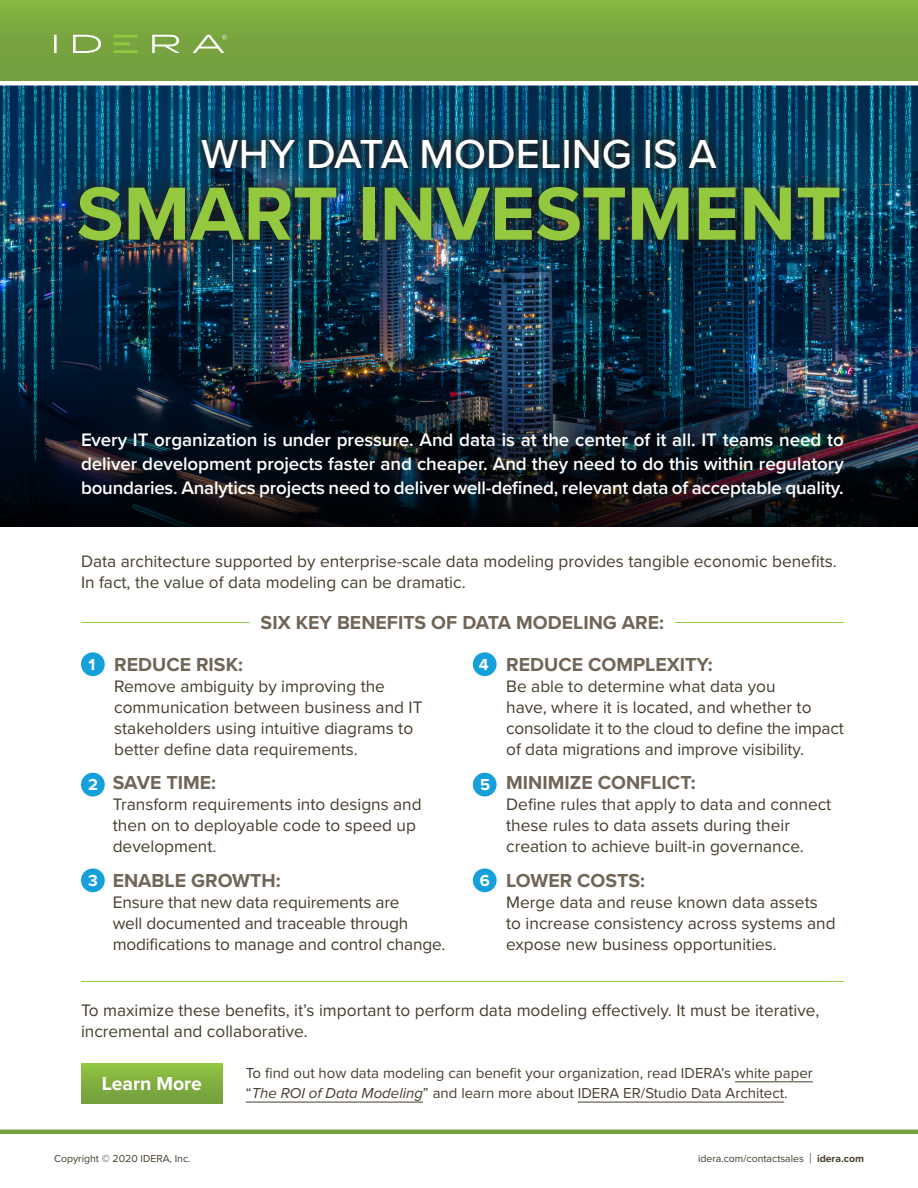
<style>
.page{position:relative;width:918px;height:1188px;background:#fff}
.page>*{position:absolute;margin:0;border:0;box-sizing:border-box;transform-origin:0 0}
.t1{font:700 78px "Proxima Nova";color:#93c83f}
.t2{font:500 42px "Proxima Nova";color:#fff}
.t3{font:700 19.5px "Proxima Nova";color:#716557}
.t4{font:700 19.5px "Proxima Nova";color:#fff}
.t5{font:600 18.75px/24px "Proxima Nova";letter-spacing:-.01em;color:#fff;text-align:justify}
.t6{font:17.25px/21px "Proxima Nova";color:#463e2e}
.t7{font:700 16.5px "Proxima Nova";color:#fff}
.t8{font:15px/20.2px "Proxima Nova";color:#463e2e}
.t9{font:10.5px "Proxima Nova";color:#463e2e}
.s1{font-style:italic}
.s2{font-size:14.7px}
.s3{font-weight:700}
</style>
<div class="page">
<img style="left:0;top:86px;width:918px;height:288px">
<hr style="left:0;top:1130px;width:918px;height:4px;background:#74a03f">
<div style="left:66px;top:126px;width:786px;height:127px;background:#231f20;opacity:.75"></div>
<hr style="left:735px;top:1082px;width:78px;height:1px;background:#463e2e">
<hr style="left:246px;top:1102px;width:177px;height:1px;background:#463e2e">
<hr style="left:578px;top:1102px;width:206px;height:1px;background:#463e2e">
<div style="left:81px;top:652px;width:24px;height:24px;background:#16a0db;border-radius:50%"></div>
<div style="left:81px;top:773px;width:24px;height:23px;background:#16a0db;border-radius:50%"></div>
<div style="left:81px;top:868px;width:24px;height:24px;background:#16a0db;border-radius:50%"></div>
<div style="left:473px;top:652px;width:24px;height:24px;background:#16a0db;border-radius:50%"></div>
<div style="left:473px;top:773px;width:24px;height:23px;background:#16a0db;border-radius:50%"></div>
<div style="left:473px;top:868px;width:24px;height:24px;background:#16a0db;border-radius:50%"></div>
<hr style="left:81px;top:981px;width:763px;height:1px;background:#93c840">
<div style="left:81px;top:1063px;width:142px;height:41px;background:linear-gradient(to bottom,#91c541,#739c3f)"></div>
<hr style="left:81px;top:622px;width:169px;height:1px;background:#93c840">
<hr style="left:675px;top:622px;width:169px;height:1px;background:#93c840">
<div style="left:0;top:0;width:918px;height:83px;background:linear-gradient(to bottom,#84b340,#709b3f)"></div>
<svg style="left:54px;top:35px;width:3px;height:18px"></svg>
<svg style="left:73px;top:35px;width:28px;height:18px"></svg>
<svg style="left:152px;top:35px;width:28px;height:18px"></svg>
<svg style="left:114px;top:35px;width:24px;height:18px"></svg>
<svg style="left:193px;top:35px;width:34px;height:18px"></svg>
<div style="left:0;top:81px;width:918px;height:5px;background:#fff"></div>
<img style="left:0;top:374px;width:918px;height:152px">
<p class="t2" style="left:201px;top:129px;width:517px">WHY DATA MODELING IS A</p>
<p class="t1" style="left:77px;top:167px;width:766px">SMART INVESTMENT</p>
<p class="t5" style="left:81px;top:429px;width:764px">Every IT organization is under pressure. And data is at the center of it all. IT teams need to deliver development projects faster and cheaper. And they need to do this within regulatory boundaries. Analytics projects need to deliver well-defined, relevant data of acceptable quality.</p>
<p class="t6" style="left:81px;top:551px;width:757px">Data architecture supported by enterprise-scale data modeling provides tangible economic benefits.<br>In fact, the value of data modeling can be dramatic.</p>
<p class="t3" style="left:261px;top:611px;width:405px">SIX KEY BENEFITS OF DATA MODELING ARE:</p>
<p class="t3" style="left:114px;top:653px;width:130px">REDUCE RISK:</p>
<p class="t6" style="left:114px;top:676px;width:310px">Remove ambiguity by improving the communication between business and IT stakeholders using intuitive diagrams to better define data requirements.</p>
<p class="t3" style="left:113px;top:771px;width:105px">SAVE TIME:</p>
<p class="t6" style="left:113px;top:794px;width:310px">Transform requirements into designs and then on to deployable code to speed up development.</p>
<p class="t3" style="left:113px;top:869px;width:169px">ENABLE GROWTH:</p>
<p class="t6" style="left:113px;top:892px;width:334px">Ensure that new data requirements are<br>well documented and traceable through modifications to manage and control change.</p>
<p class="t3" style="left:506px;top:653px;width:208px">REDUCE COMPLEXITY:</p>
<p class="t6" style="left:506px;top:676px;width:339px">Be able to determine what data you<br>have, where it is located, and whether to consolidate it to the cloud to define the impact of data migrations and improve visibility.</p>
<p class="t3" style="left:506px;top:771px;width:191px">MINIMIZE CONFLICT:</p>
<p class="t6" style="left:506px;top:794px;width:327px">Define rules that apply to data and connect these rules to data assets during their creation to achieve built-in governance.</p>
<p class="t3" style="left:506px;top:869px;width:140px">LOWER COSTS:</p>
<p class="t6" style="left:506px;top:892px;width:331px">Merge data and reuse known data assets to increase consistency across systems and expose new business opportunities.</p>
<p class="t7" style="left:89px;top:654px;width:8px">1</p>
<p class="t7" style="left:479px;top:654px;width:11px">4</p>
<p class="t7" style="left:88px;top:775px;width:11px">2</p>
<p class="t7" style="left:480px;top:775px;width:12px">5</p>
<p class="t7" style="left:88px;top:870px;width:11px">3</p>
<p class="t7" style="left:480px;top:870px;width:12px">6</p>
<p class="t6" style="left:81px;top:1000px;width:740px">To maximize these benefits, it’s important to perform data modeling effectively. It must be iterative, incremental and collaborative.</p>
<p class="t4" style="left:102px;top:1072px;width:102px">Learn More</p>
<p class="t8" style="left:246px;top:1063px;width:569px">To find out how data modeling can benefit your organization, read IDERA’s white paper “<span class="s1">The ROI of Data Modeling</span>” and learn more about IDERA ER/Studio Data Architect.</p>
<p class="t9" style="left:54px;top:1152px;width:138px">Copyright © 2020 IDERA, Inc.</p>
<p class="t9" style="left:698px;top:1152px;width:167px">idera.com/contactsales <span class="s2">|</span> <span class="s3">idera.com</span></p>
</div>
